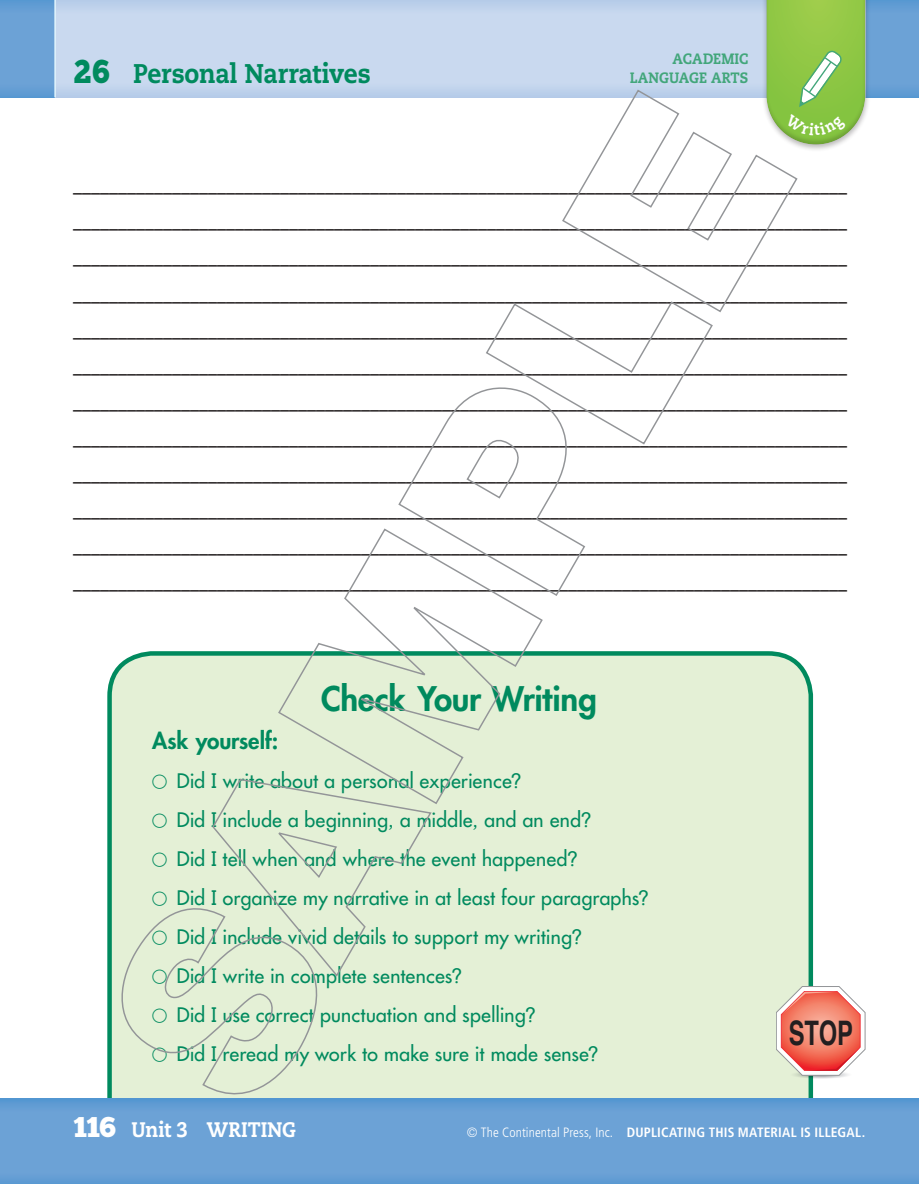
<style>
.page{position:relative;width:919px;height:1184px;background:#fff}
.page>*{position:absolute;margin:0;border:0;box-sizing:border-box;transform-origin:0 0}
.t1{font:700 33.75px "Helvetica";color:#231f20;scale:.7 1}
.ELLs_20_CYW_Title{font:800 33px "CP Futura Std";letter-spacing:-.015em;color:#008a5e}
.ELLs_20_Lesson_Head{font:800 27px "Caecilia";letter-spacing:-.01em;color:#008a5e;scale:.9 1}
.ELLs_20_CYW_Subhead{font:800 22.5px "CP Futura Std";letter-spacing:-.01em;color:#008a5e}
.t2{font:800 21px "Caecilia";color:#fff;scale:.9 1}
.t3{font:500 19.5px "CP Futura Std";letter-spacing:-.01em;color:#008a5e}
.ELLs_20_WOL_2{font:300 18px "Cheltenham";color:#231f20}
.ELLs_20_WOL_1{font:300 18px "Cheltenham";color:#231f20}
.ELLs_20_Standard{font:800 15px "Caecilia";letter-spacing:.005em;color:#42a67b;scale:.9 1}
.t4{font:700 condensed 13.5px "Frutiger";letter-spacing:.015em;color:#fff}
.s1{font-family:"Chunk Five";font-weight:400;font-size:33px}
.s2{font-family:"European Pi One";font-weight:400;font-size:18px}
.s3{font-family:"Chunk Five";font-weight:400;font-size:28.5px}
.s4{font-weight:300}
</style>
<div class="page">
<div style="left:0;top:0;width:919px;height:97px;background:linear-gradient(to bottom,#69a1d5,#6aa1d5)"></div>
<svg style="left:56px;top:0;width:705px;height:97px;background:#c6d7ee"></svg>
<hr style="left:54px;top:0;width:2px;height:97px;background:#e1f4fc">
<div style="left:761px;top:0;width:109px;height:152px;background:#231f20;opacity:.3"></div>
<div style="left:765px;top:0;width:102px;height:145px;background:#231f20;opacity:.2"></div>
<div style="left:107px;top:651px;width:706px;height:447px;background:#e4f0d6"></div>
<div style="left:0;top:1098px;width:919px;height:85px;background:linear-gradient(to bottom,#679fd5,#6ca2d6)"></div>
<svg style="left:776px;top:986px;width:89px;height:92px"></svg>
<div style="left:121px;top:896px;width:209px;height:198px;background:#e4f0d6"></div>
<div style="left:211px;top:777px;width:222px;height:200px;background:#e4f0d6"></div>
<svg style="left:277px;top:528px;width:267px;height:277px"></svg>
<svg style="left:397px;top:303px;width:316px;height:294px"></svg>
<svg style="left:561px;top:90px;width:236px;height:223px"></svg>
<svg style="left:766px;top:0;width:99px;height:144px;background:#97ca5b"></svg>
<p class="ELLs_20_Lesson_Head" style="left:74px;top:57px;width:331px"><span class="s1">26</span> Personal Narratives</p>
<p class="ELLs_20_Standard" style="left:672px;top:49px;width:86px">ACADEMIC</p>
<p class="ELLs_20_Standard" style="left:630px;top:69px;width:133px">LANGUAGE ARTS</p>
<p class="ELLs_20_WOL_1" style="left:73px;top:176px;width:775px">______________________________________________________________________________________</p>
<p class="ELLs_20_WOL_2" style="left:73px;top:212px;width:775px">______________________________________________________________________________________</p>
<p class="ELLs_20_WOL_2" style="left:73px;top:248px;width:775px">______________________________________________________________________________________</p>
<p class="ELLs_20_WOL_2" style="left:73px;top:284px;width:775px">______________________________________________________________________________________</p>
<p class="ELLs_20_WOL_2" style="left:73px;top:320px;width:775px">______________________________________________________________________________________</p>
<p class="ELLs_20_WOL_2" style="left:73px;top:356px;width:775px">______________________________________________________________________________________</p>
<p class="ELLs_20_WOL_2" style="left:73px;top:392px;width:775px">______________________________________________________________________________________</p>
<p class="ELLs_20_WOL_2" style="left:73px;top:428px;width:775px">______________________________________________________________________________________</p>
<p class="ELLs_20_WOL_2" style="left:73px;top:464px;width:775px">______________________________________________________________________________________</p>
<p class="ELLs_20_WOL_2" style="left:73px;top:500px;width:775px">______________________________________________________________________________________</p>
<p class="ELLs_20_WOL_2" style="left:73px;top:536px;width:775px">______________________________________________________________________________________</p>
<p class="ELLs_20_WOL_2" style="left:73px;top:572px;width:775px">______________________________________________________________________________________</p>
<p class="ELLs_20_CYW_Title" style="left:321px;top:678px;width:277px">Check Your Writing</p>
<p class="ELLs_20_CYW_Subhead" style="left:152px;top:726px;width:127px">Ask yourself:</p>
<p class="t3" style="left:152px;top:768px;width:370px"><span class="s2">D</span> Did I write about a personal experience?</p>
<p class="t3" style="left:152px;top:807px;width:441px"><span class="s2">D</span> Did I include a beginning, a middle, and an end?</p>
<p class="t3" style="left:152px;top:846px;width:427px"><span class="s2">D</span> Did I tell when and where the event happened?</p>
<p class="t3" style="left:152px;top:885px;width:498px"><span class="s2">D</span> Did I organize my narrative in at least four paragraphs?</p>
<p class="t3" style="left:152px;top:924px;width:431px"><span class="s2">D</span> Did I include vivid details to support my writing?</p>
<p class="t3" style="left:152px;top:963px;width:311px"><span class="s2">D</span> Did I write in complete sentences?</p>
<p class="t3" style="left:152px;top:1002px;width:385px"><span class="s2">D</span> Did I use correct punctuation and spelling?</p>
<p class="t3" style="left:152px;top:1041px;width:448px"><span class="s2">D</span> Did I reread my work to make sure it made sense?</p>
<h1 class="t1" style="left:789px;top:1005px;width:93px">STOP</h1>
<p class="t2" style="left:73px;top:1116px;width:249px"><span class="s3">116</span> Unit 3 WRITING</p>
<p class="t4" style="left:467px;top:1124px;width:400px"><span class="s4">© The Continental Press, Inc.</span> DUPLICATING THIS MATERIAL IS ILLEGAL.</p>
</div>
